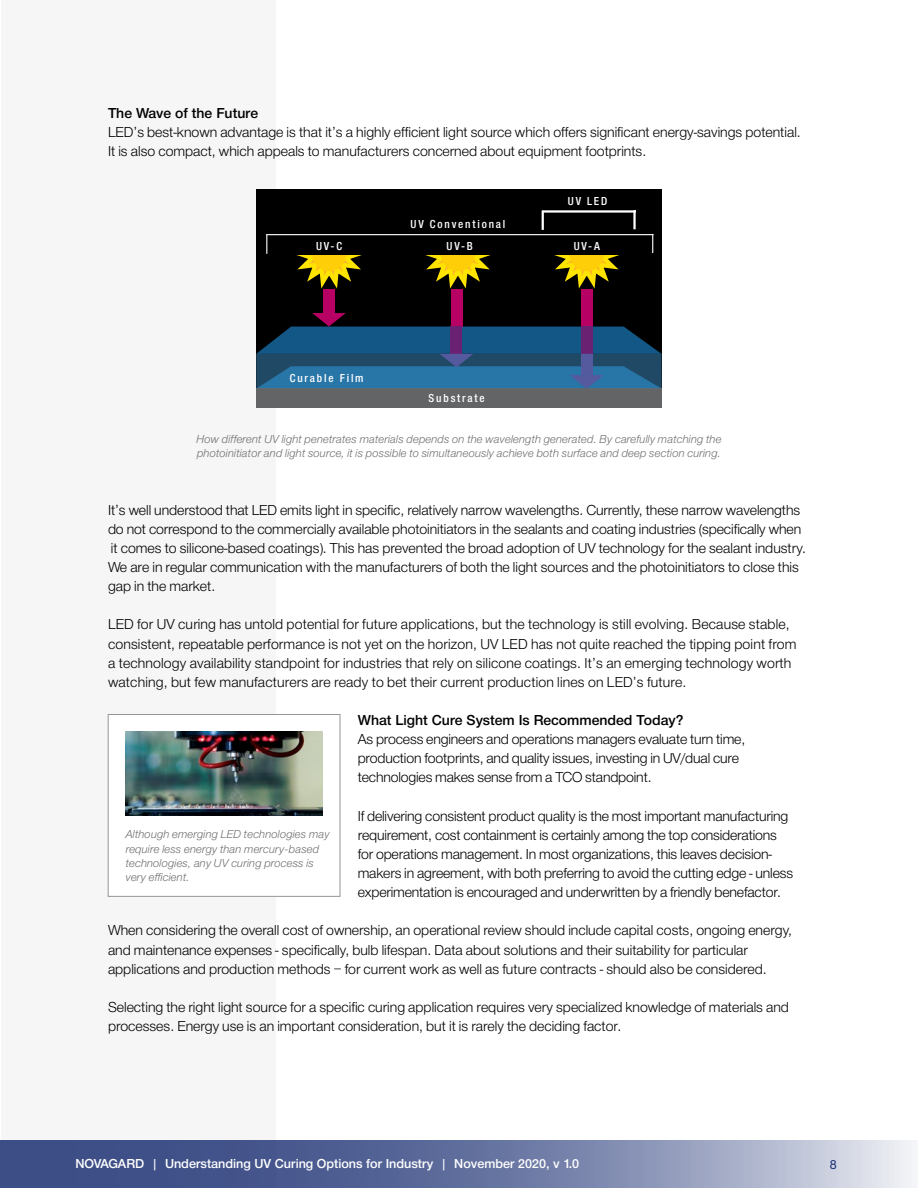
<style>
.page{position:relative;width:918px;height:1188px;background:#fff}
.page>*{position:absolute;margin:0;border:0;box-sizing:border-box;transform-origin:0 0}
.t1{font:15px/19.2px "Helvetica Neue H45";color:#000}
.t2{font:15px "Helvetica Neue H65";color:#000}
.t3{font:13.5px "Helvetica Neue H65";color:#fff}
.t4{font:13.5px "Helvetica Neue H55";color:#1c3073}
.t5{font:12px/14.2px "Helvetica Neue H46";letter-spacing:.01em;color:#6d6e71}
.t6{font:12px "Helvetica Neue H67";letter-spacing:.15em;color:#fff}
</style>
<div class="page">
<div style="left:1px;top:0;width:274px;height:1188px;background:#f6f6f6"></div>
<div style="left:108px;top:714px;width:232px;height:183px;background:#fff;border:1px solid #939598"></div>
<img style="left:125px;top:732px;width:198px;height:83px">
<svg style="left:0;top:1140px;width:916px;height:48px;background:#727ea8"></svg>
<div style="left:256px;top:189px;width:406px;height:208px;background:#000"></div>
<svg style="left:296px;top:255px;width:66px;height:34px"></svg>
<div style="left:312px;top:237px;width:34px;height:34px;background:#fecf08;border-radius:50%"></div>
<svg style="left:425px;top:255px;width:66px;height:34px"></svg>
<div style="left:441px;top:237px;width:34px;height:34px;background:#fecf08;border-radius:50%"></div>
<svg style="left:554px;top:255px;width:65px;height:34px"></svg>
<div style="left:570px;top:237px;width:34px;height:34px;background:#fecf08;border-radius:50%"></div>
<div style="left:256px;top:210px;width:397px;height:44px;background:#000"></div>
<div style="left:256px;top:389px;width:406px;height:19px;background:#636466"></div>
<hr style="left:266px;top:234px;width:387px;height:1px;background:#fff">
<svg style="left:266px;top:235px;width:1px;height:19px"></svg>
<svg style="left:652px;top:235px;width:1px;height:18px"></svg>
<hr style="left:542px;top:210px;width:94px;height:3px;background:#fff">
<svg style="left:542px;top:212px;width:2px;height:18px"></svg>
<hr style="left:633px;top:210px;width:3px;height:19px;background:#fff">
<div style="left:323px;top:289px;width:12px;height:31px;background:#b60064"></div>
<div style="left:451px;top:289px;width:11px;height:38px;background:#b60064"></div>
<div style="left:581px;top:289px;width:12px;height:38px;background:#b60064"></div>
<svg style="left:256px;top:313px;width:406px;height:76px"></svg>
<svg style="left:256px;top:354px;width:406px;height:34px;background:#26628c"></svg>
<p class="t2" style="left:108px;top:103px;width:152px">The Wave of the Future</p>
<p class="t1" style="left:108px;top:124px;width:694px">LED’s best-known advantage is that it’s a highly efficient light source which offers significant energy-savings potential.<br>It is also compact, which appeals to manufacturers concerned about equipment footprints.</p>
<p class="t6" style="left:411px;top:216px;width:96px">UV Conventional</p>
<p class="t6" style="left:316px;top:238px;width:28px">UV-C</p>
<p class="t6" style="left:447px;top:238px;width:28px">UV-B</p>
<p class="t6" style="left:290px;top:370px;width:75px">Curable Film</p>
<p class="t6" style="left:429px;top:390px;width:57px">Substrate</p>
<p class="t6" style="left:568px;top:193px;width:41px">UV LED</p>
<p class="t6" style="left:574px;top:238px;width:28px">UV-A</p>
<p class="t5" style="left:197px;top:433px;width:526px">How different UV light penetrates materials depends on the wavelength generated. By carefully matching the photoinitiator and light source, it is possible to simultaneously achieve both surface and deep section curing.</p>
<p class="t1" style="left:108px;top:501px;width:699px">It’s well understood that LED emits light in specific, relatively narrow wavelengths. Currently, these narrow wavelengths do not correspond to the commercially available photoinitiators in the sealants and coating industries (specifically when it comes to silicone-based coatings). This has prevented the broad adoption of UV technology for the sealant industry.<br>We are in regular communication with the manufacturers of both the light sources and the photoinitiators to close this gap in the market.</p>
<p class="t1" style="left:108px;top:616px;width:690px">LED for UV curing has untold potential for future applications, but the technology is still evolving. Because stable, consistent, repeatable performance is not yet on the horizon, UV LED has not quite reached the tipping point from a technology availability standpoint for industries that rely on silicone coatings. It’s an emerging technology worth watching, but few manufacturers are ready to bet their current production lines on LED’s future.</p>
<p class="t2" style="left:358px;top:710px;width:327px">What Light Cure System Is Recommended Today?</p>
<p class="t1" style="left:358px;top:731px;width:389px">As process engineers and operations managers evaluate turn time, production footprints, and quality issues, investing in UV/dual cure technologies makes sense from a TCO standpoint.</p>
<p class="t1" style="left:358px;top:807px;width:437px">If delivering consistent product quality is the most important manufacturing requirement, cost containment is certainly among the top considerations for operations management. In most organizations, this leaves decision&shy;makers in agreement, with both preferring to avoid the cutting edge - unless experimentation is encouraged and underwritten by a friendly benefactor.</p>
<p class="t1" style="left:108px;top:922px;width:686px">When considering the overall cost of ownership, an operational review should include capital costs, ongoing energy, and maintenance expenses - specifically, bulb lifespan. Data about solutions and their suitability for particular applications and production methods – for current work as well as future contracts - should also be considered.</p>
<p class="t1" style="left:108px;top:999px;width:683px">Selecting the right light source for a specific curing application requires very specialized knowledge of materials and processes. Energy use is an important consideration, but it is rarely the deciding factor.</p>
<p class="t5" style="left:126px;top:828px;width:205px">Although emerging LED technologies may require less energy than mercury-based technologies, any UV curing process is very efficient.</p>
<p class="t3" style="left:75px;top:1155px;width:505px">NOVAGARD | Understanding UV Curing Options for Industry | November 2020, v 1.0</p>
<p class="t4" style="left:830px;top:1155px;width:9px">8</p>
</div>
